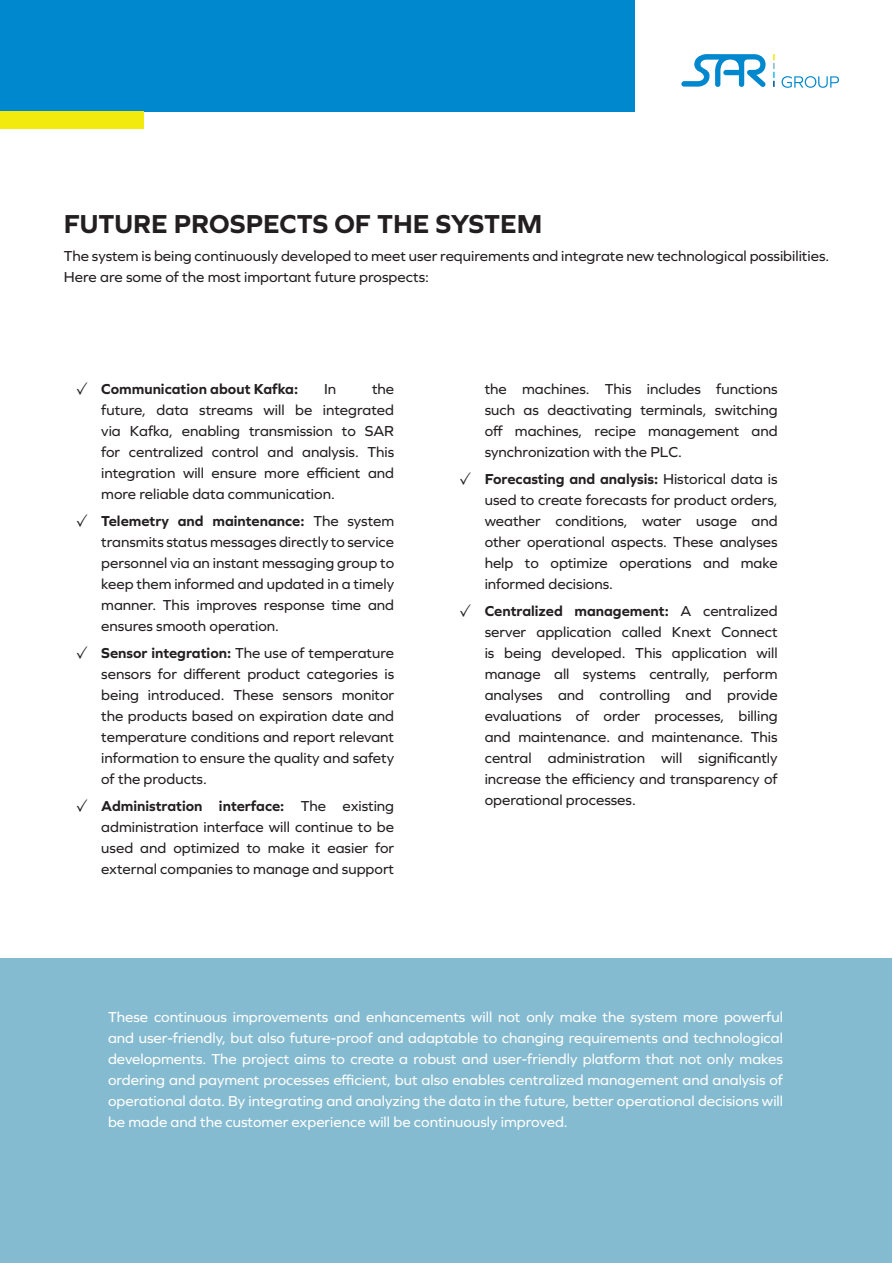
<style>
.page{position:relative;width:893px;height:1263px;background:#fff}
.page>*{position:absolute;margin:0;border:0;box-sizing:border-box;transform-origin:0 0}
.t1{font:700 27px "Graphie";color:#231f20}
.t2{font:15px/21px "Graphie";color:#231f20;text-align:justify}
.t3{font:15px/21px "Graphie";color:#fff;text-align:justify}
.t4{font:700 15px "Graphie";color:#231f20}
.s1{font-family:"Ten Oldstyle";font-weight:400}
.s2{font-family:"Ten Oldstyle"}
.s3{font-weight:700}
</style>
<div class="page">
<div style="left:0;top:0;width:634px;height:112px;background:#0088ce"></div>
<div style="left:0;top:112px;width:143px;height:17px;background:#f2ea0c"></div>
<svg style="left:681px;top:54px;width:85px;height:33px"></svg>
<svg style="left:782px;top:76px;width:57px;height:12px"></svg>
<svg style="left:773px;top:54px;width:2px;height:33px"></svg>
<div style="left:0;top:959px;width:891px;height:304px;background:#85bbd0"></div>
<h1 class="t1" style="left:64px;top:208px;width:480px">FUTURE PROSPECTS OF THE SYSTEM</h1>
<p class="t2" style="left:64px;top:245px;width:767px">The system is being continuously developed to meet user requirements and integrate new technological possibilities.<br>Here are some of the most important future prospects:</p>
<p class="t4" style="left:76px;top:380px;width:223px"><span class="s1">✓</span> Communication about Kafka:</p>
<p class="t2" style="left:324px;top:378px;width:14px">In</p>
<p class="t2" style="left:101px;top:378px;width:294px;text-indent:271px">the future, data streams will be integrated via Kafka, enabling transmission to SAR for centralized control and analysis. This integration will ensure more efficient and more reliable data communication.</p>
<p class="t2" style="left:101px;top:510px;width:294px;text-indent:-25px"><span class="s2">✓</span> <span class="s3">Telemetry and maintenance:</span> The system transmits status messages directly to service personnel via an instant messaging group to keep them informed and updated in a timely manner. This improves response time and ensures smooth operation.</p>
<p class="t2" style="left:101px;top:642px;width:294px;text-indent:-25px"><span class="s2">✓</span> <span class="s3">Sensor integration:</span> The use of temperature sensors for different product categories is being introduced. These sensors monitor the products based on expiration date and temperature conditions and report relevant information to ensure the quality and safety of the products.</p>
<p class="t2" style="left:101px;top:795px;width:294px;text-indent:-25px"><span class="s2">✓</span> <span class="s3">Administration interface:</span> The existing administration interface will continue to be used and optimized to make it easier for external companies to manage and support</p>
<p class="t2" style="left:485px;top:378px;width:294px">the machines. This includes functions such as deactivating terminals, switching off machines, recipe management and synchronization with the PLC.</p>
<p class="t2" style="left:485px;top:468px;width:294px;text-indent:-25px"><span class="s2">✓</span> <span class="s3">Forecasting and analysis:</span> Historical data is used to create forecasts for product orders, weather conditions, water usage and other operational aspects. These analyses help to optimize operations and make informed decisions.</p>
<p class="t2" style="left:485px;top:600px;width:294px;text-indent:-25px"><span class="s2">✓</span> <span class="s3">Centralized management:</span> A centralized server application called Knext Connect is being developed. This application will manage all systems centrally, perform analyses and controlling and provide evaluations of order processes, billing and maintenance. and maintenance. This central administration will significantly increase the efficiency and transparency of operational processes.</p>
<p class="t3" style="left:108px;top:1006px;width:677px">These continuous improvements and enhancements will not only make the system more powerful and user-friendly, but also future-proof and adaptable to changing requirements and technological developments. The project aims to create a robust and user-friendly platform that not only makes ordering and payment processes efficient, but also enables centralized management and analysis of operational data. By integrating and analyzing the data in the future, better operational decisions will be made and the customer experience will be continuously improved.</p>
</div>
